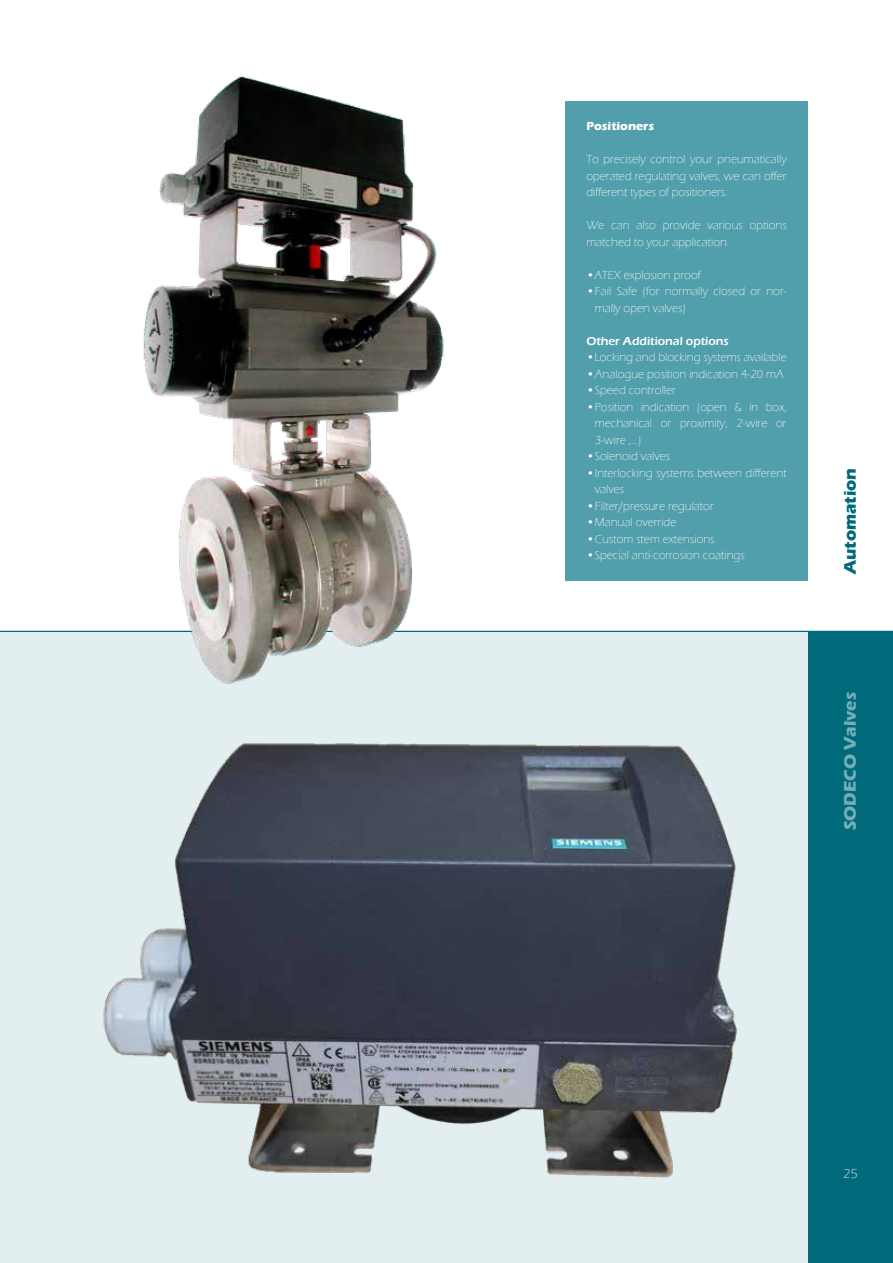
<style>
.page{position:relative;width:893px;height:1263px;background:#fff}
.page>*{position:absolute;margin:0;border:0;box-sizing:border-box;transform-origin:0 0}
.t1{font:700 17.4px "Eras ITC";color:#73aeb9}
.t2{font:700 17.25px "Eras ITC";color:#006a7a}
.t3{font:300 13.5px "Eras ITC";color:#fff}
.t4{font:300 12px/16.5px "Eras ITC";color:#fff}
.t5{font:600 12px "Eras ITC";color:#fff}
.t6{font:700 12px "Eras ITC";color:#fff}
</style>
<div class="page">
<div style="left:808px;top:631px;width:85px;height:632px;background:#006a7a"></div>
<hr style="left:0;top:631px;width:893px;height:1px;background:#006a7a">
<div style="left:0;top:632px;width:808px;height:631px;background:#e3eef1"></div>
<img style="left:133px;top:75px;width:320px;height:609px">
<img style="left:103px;top:743px;width:634px;height:435px">
<div style="left:565px;top:101px;width:243px;height:480px;background:#519eac"></div>
<p class="t6" style="left:586px;top:119px;width:69px">Positioners</p>
<p class="t4" style="left:586px;top:151px;width:202px;text-align:justify">To precisely control your pneumatically operated regulating valves, we can offer different types of positioners.</p>
<p class="t4" style="left:586px;top:217px;width:202px">We can also provide various options matched to your application.</p>
<p class="t4" style="left:586px;top:267px;width:116px">•ATEX explosion proof</p>
<p class="t4" style="left:595px;top:283px;width:193px;text-indent:-9px">•Fail Safe (for normally closed or nor&shy;mally open valves)</p>
<p class="t5" style="left:586px;top:334px;width:144px">Other Additional options</p>
<p class="t4" style="left:586px;top:349px;width:202px">•Locking and blocking systems available</p>
<p class="t4" style="left:586px;top:366px;width:199px">•Analogue position indication 4-20 mA</p>
<p class="t4" style="left:586px;top:382px;width:91px">•Speed controller</p>
<p class="t4" style="left:595px;top:399px;width:193px;text-align:justify;text-indent:-9px">•Position indication (open &amp; in box, mechanical or proximity, 2-wire or 3-wire ,…)</p>
<p class="t4" style="left:586px;top:448px;width:85px">•Solenoid valves</p>
<p class="t4" style="left:595px;top:465px;width:193px;text-indent:-9px">•Interlocking systems between different valves</p>
<p class="t4" style="left:586px;top:498px;width:129px">•Filter/pressure regulator</p>
<p class="t4" style="left:586px;top:514px;width:92px">•Manual override</p>
<p class="t4" style="left:586px;top:531px;width:130px">•Custom stem extensions</p>
<p class="t4" style="left:586px;top:547px;width:160px">•Special anti-corrosion coatings</p>
<h2 class="t2" style="left:840px;top:574px;width:108px;rotate:-90deg">Automation</h2>
<h1 class="t1" style="left:840px;top:830px;width:140px;rotate:-90deg">SODECO Valves</h1>
<p class="t3" style="left:843px;top:1166px;width:16px">25</p>
</div>
